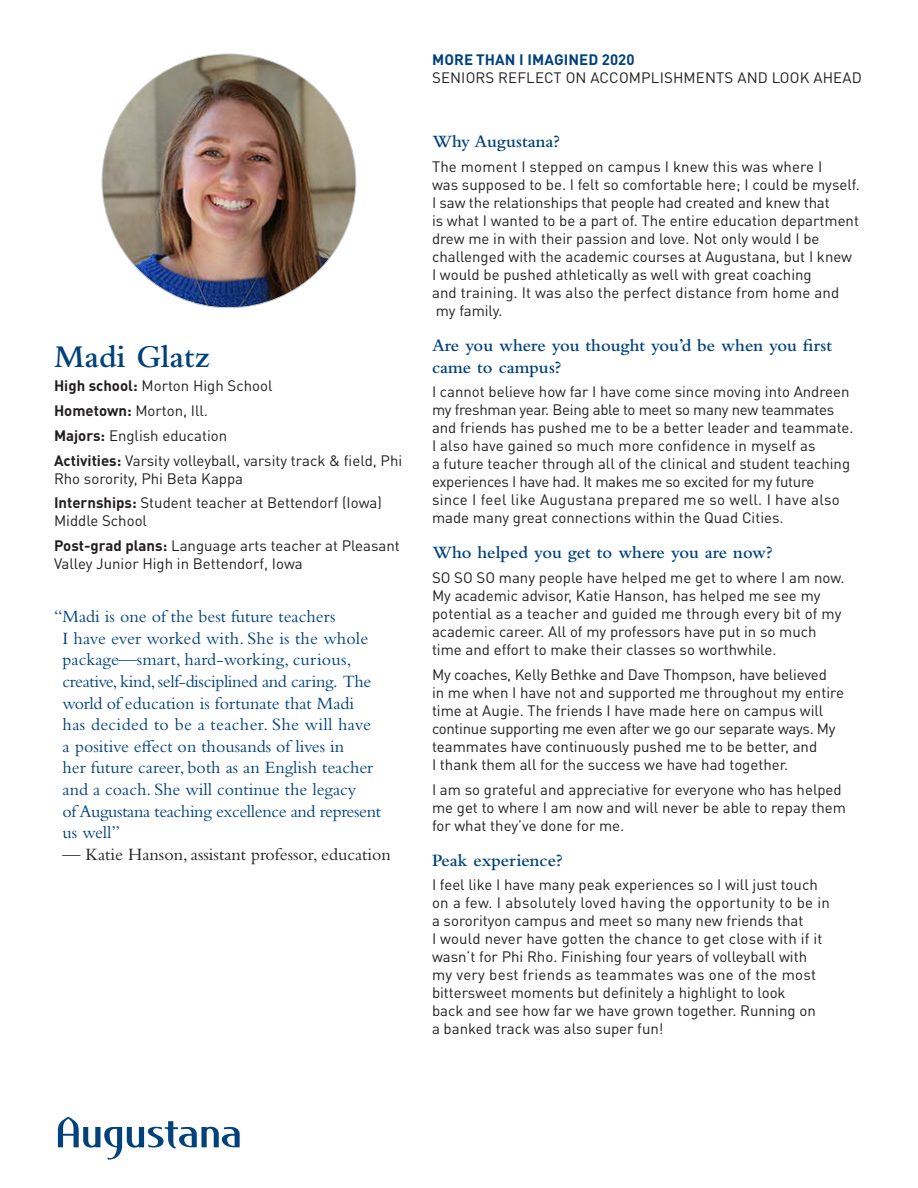
<style>
.page{position:relative;width:918px;height:1188px;background:#fff}
.page>*{position:absolute;margin:0;border:0;box-sizing:border-box;transform-origin:0 0}
.Subhead{font:600 33px "Bembo Std";color:#01427c}
.t1{font:18px/21.6px "Bembo Std";color:#01427c}
.Subhead-2{font:600 18px/21.6px "Bembo Std";color:#01427c}
.t2{font:18px "Bembo Std";color:#231f20}
.Body_Copy{font:15px/18px "DINOT";color:#231f20}
.t3{font:700 15px "DINOT";letter-spacing:.01em;color:#01427c}
.s1{font-weight:700}
</style>
<div class="page">
<svg style="left:58px;top:1117px;width:182px;height:43px"></svg>
<img style="left:102px;top:54px;width:254px;height:253px">
<p class="Subhead" style="left:54px;top:338px;width:158px">Madi Glatz</p>
<p class="Body_Copy" style="left:54px;top:376px;width:220px"><span class="s1">High school:</span> Morton High School</p>
<p class="Body_Copy" style="left:54px;top:401px;width:156px"><span class="s1">Hometown:</span> Morton, Ill.</p>
<p class="Body_Copy" style="left:54px;top:426px;width:175px"><span class="s1">Majors:</span> English education</p>
<p class="Body_Copy" style="left:54px;top:451px;width:350px"><span class="s1">Activities:</span> Varsity volleyball, varsity track &amp; field, Phi<br>Rho sorority, Phi Beta Kappa</p>
<p class="Body_Copy" style="left:54px;top:493px;width:329px"><span class="s1">Internships:</span> Student teacher at Bettendorf (Iowa)<br>Middle School</p>
<p class="Body_Copy" style="left:54px;top:536px;width:347px"><span class="s1">Post-grad plans:</span> Language arts teacher at Pleasant<br>Valley Junior High in Bettendorf, Iowa</p>
<p class="t1" style="left:63px;top:606px;width:320px;text-indent:-9px">“Madi is one of the best future teachers<br>I have ever worked with. She is the whole package—smart, hard-working, curious, creative, kind, self-disciplined and caring. The world of education is fortunate that Madi has decided to be a teacher. She will have a positive effect on thousands of lives in<br>her future career, both as an English teacher and a coach. She will continue the legacy<br>of Augustana teaching excellence and represent us well”</p>
<p class="t2" style="left:63px;top:844px;width:330px">— Katie Hanson, assistant professor, education</p>
<p class="t3" style="left:432px;top:50px;width:204px">MORE THAN I IMAGINED 2020</p>
<p class="Body_Copy" style="left:432px;top:68px;width:431px">SENIORS REFLECT ON ACCOMPLISHMENTS AND LOOK AHEAD</p>
<p class="Subhead-2" style="left:432px;top:131px;width:129px">Why Augustana?</p>
<p class="Body_Copy" style="left:432px;top:157px;width:429px">The moment I stepped on campus I knew this was where I<br>was supposed to be. I felt so comfortable here; I could be myself.<br>I saw the relationships that people had created and knew that<br>is what I wanted to be a part of. The entire education department drew me in with their passion and love. Not only would I be challenged with the academic courses at Augustana, but I knew I would be pushed athletically as well with great coaching<br>and training. It was also the perfect distance from home and my family.</p>
<p class="Subhead-2" style="left:432px;top:335px;width:402px">Are you where you thought you’d be when you first came to campus?</p>
<p class="Body_Copy" style="left:432px;top:382px;width:423px">I cannot believe how far I have come since moving into Andreen my freshman year. Being able to meet so many new teammates and friends has pushed me to be a better leader and teammate.<br>I also have gained so much more confidence in myself as<br>a future teacher through all of the clinical and student teaching experiences I have had. It makes me so excited for my future since I feel like Augustana prepared me so well. I have also made many great connections within the Quad Cities.</p>
<p class="Subhead-2" style="left:432px;top:542px;width:342px">Who helped you get to where you are now?</p>
<p class="Body_Copy" style="left:432px;top:568px;width:414px">SO SO SO many people have helped me get to where I am now.<br>My academic advisor, Katie Hanson, has helped me see my potential as a teacher and guided me through every bit of my academic career. All of my professors have put in so much time and effort to make their classes so worthwhile.</p>
<p class="Body_Copy" style="left:432px;top:665px;width:413px">My coaches, Kelly Bethke and Dave Thompson, have believed<br>in me when I have not and supported me throughout my entire time at Augie. The friends I have made here on campus will continue supporting me even after we go our separate ways. My teammates have continuously pushed me to be better, and<br>I thank them all for the success we have had together.</p>
<p class="Body_Copy" style="left:432px;top:780px;width:415px">I am so grateful and appreciative for everyone who has helped me get to where I am now and will never be able to repay them for what they’ve done for me.</p>
<p class="Subhead-2" style="left:432px;top:849px;width:132px">Peak experience?</p>
<p class="Body_Copy" style="left:432px;top:875px;width:400px">I feel like I have many peak experiences so I will just touch on a few. I absolutely loved having the opportunity to be in a sororityon campus and meet so many new friends that<br>I would never have gotten the chance to get close with if it wasn’t for Phi Rho. Finishing four years of volleyball with my very best friends as teammates was one of the most bittersweet moments but definitely a highlight to look<br>back and see how far we have grown together. Running on<br>a banked track was also super fun!</p>
</div>
